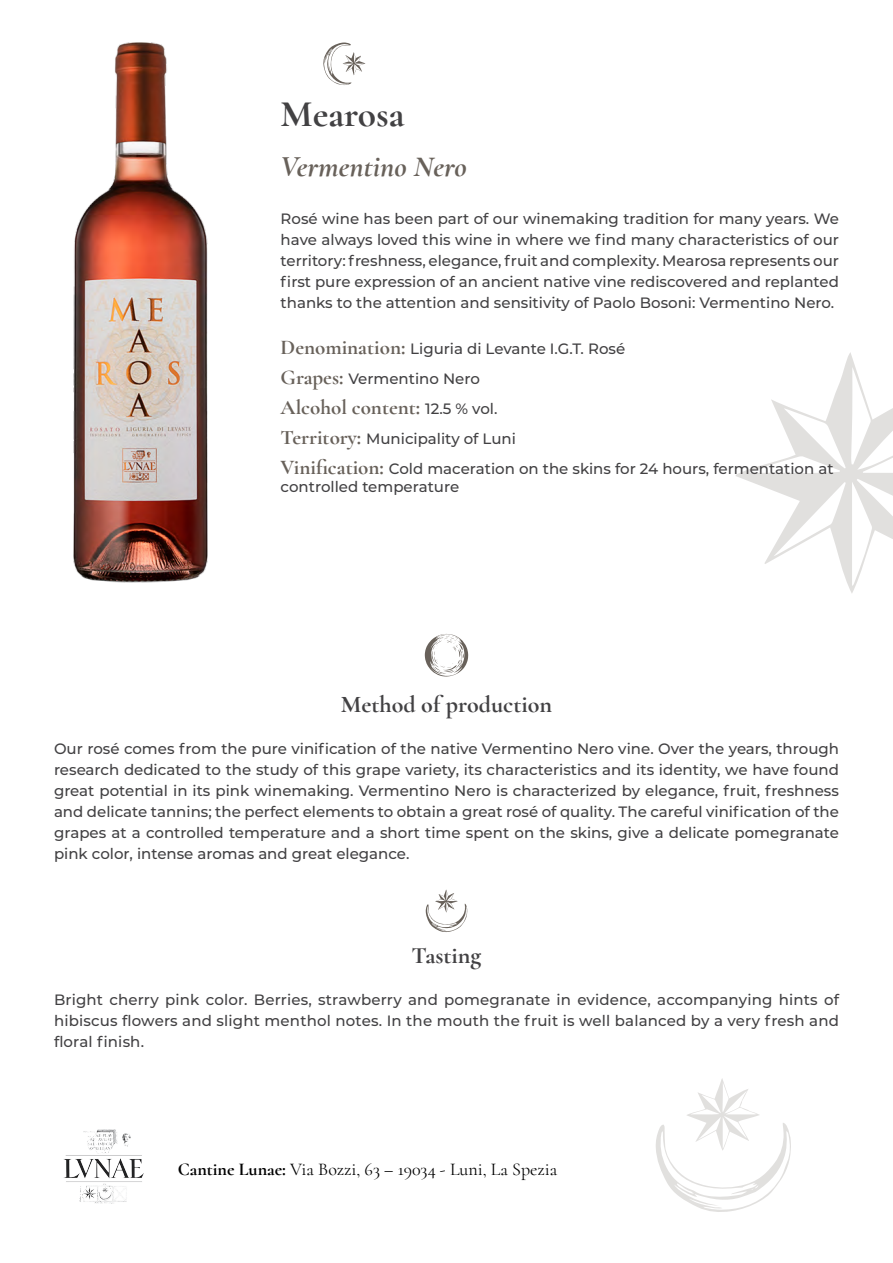
<style>
.page{position:relative;width:893px;height:1263px;background:#fff}
.page>*{position:absolute;margin:0;border:0;box-sizing:border-box;transform-origin:0 0}
.t1{font:700 37.5px "Cormorant Garamond";color:#424143}
.t2{font:italic 700 30px "Cormorant";color:#68615a}
.t3{font:700 24px "Cormorant Garamond";color:#424143}
.t4{font:700 24px "Cormorant";color:#424143}
.t5{font:700 21px "Cormorant Garamond";color:#68615a}
.t6{font:18px "Cormorant";color:#000}
.t7{font:500 15px/21px "Montserrat";color:#424143;text-align:justify}
.s1{font-family:"Cormorant Garamond";font-weight:700;font-size:21px;color:#68615a}
.s2{font-family:"Montserrat";font-weight:500;font-size:15px;color:#424143}
.s3{font-weight:700}
</style>
<div class="page">
<img style="left:64px;top:1129px;width:80px;height:74px">
<img style="left:73px;top:43px;width:134px;height:540px">
<svg style="left:323px;top:42px;width:42px;height:43px"></svg>
<svg style="left:425px;top:634px;width:43px;height:42px"></svg>
<svg style="left:426px;top:889px;width:41px;height:43px"></svg>
<svg style="left:656px;top:1078px;width:135px;height:134px"></svg>
<svg style="left:736px;top:352px;width:157px;height:241px"></svg>
<h1 class="t1" style="left:281px;top:91px;width:126px">Mearosa</h1>
<h2 class="t2" style="left:281px;top:148px;width:187px">Vermentino Nero</h2>
<p class="t7" style="left:281px;top:207px;width:560px">Rosé wine has been part of our winemaking tradition for many years. We have always loved this wine in where we find many characteristics of our territory: freshness, elegance, fruit and complexity. Mearosa represents our first pure expression of an ancient native vine rediscovered and replanted thanks to the attention and sensitivity of Paolo Bosoni: Vermentino Nero.</p>
<p class="t7" style="left:281px;top:333px;width:346px;line-height:30px"><span class="s1">Denomination:</span> Liguria di Levante I.G.T. Rosé<br><span class="s1">Grapes:</span> Vermentino Nero</p>
<h3 class="t5" style="left:281px;top:394px;width:218px">Alcohol content: <span class="s2">12.5 % vol.</span></h3>
<p class="t7" style="left:281px;top:423px;width:554px;line-height:30px"><span class="s1">Territory:</span> Municipality of Luni<br><span class="s1">Vinification:</span> Cold maceration on the skins for 24 hours, fermentation at</p>
<p class="t7" style="left:281px;top:476px;width:180px">controlled temperature</p>
<h3 class="t3" style="left:341px;top:689px;width:213px">Method of production</h3>
<p class="t7" style="left:54px;top:737px;width:786px">Our rosé comes from the pure vinification of the native Vermentino Nero vine. Over the years, through research dedicated to the study of this grape variety, its characteristics and its identity, we have found great potential in its pink winemaking. Vermentino Nero is characterized by elegance, fruit, freshness and delicate tannins; the perfect elements to obtain a great rosé of quality. The careful vinification of the grapes at a controlled temperature and a short time spent on the skins, give a delicate pomegranate pink color, intense aromas and great elegance.</p>
<h3 class="t4" style="left:412px;top:941px;width:71px">Tasting</h3>
<p class="t7" style="left:54px;top:989px;width:786px">Bright cherry pink color. Berries, strawberry and pomegranate in evidence, accompanying hints of hibiscus flowers and slight menthol notes. In the mouth the fruit is well balanced by a very fresh and floral finish.</p>
<p class="t6" style="left:178px;top:1158px;width:381px"><span class="s3">Cantine Lunae:</span> Via Bozzi, 63 – 19034 - Luni, La Spezia</p>
</div>
